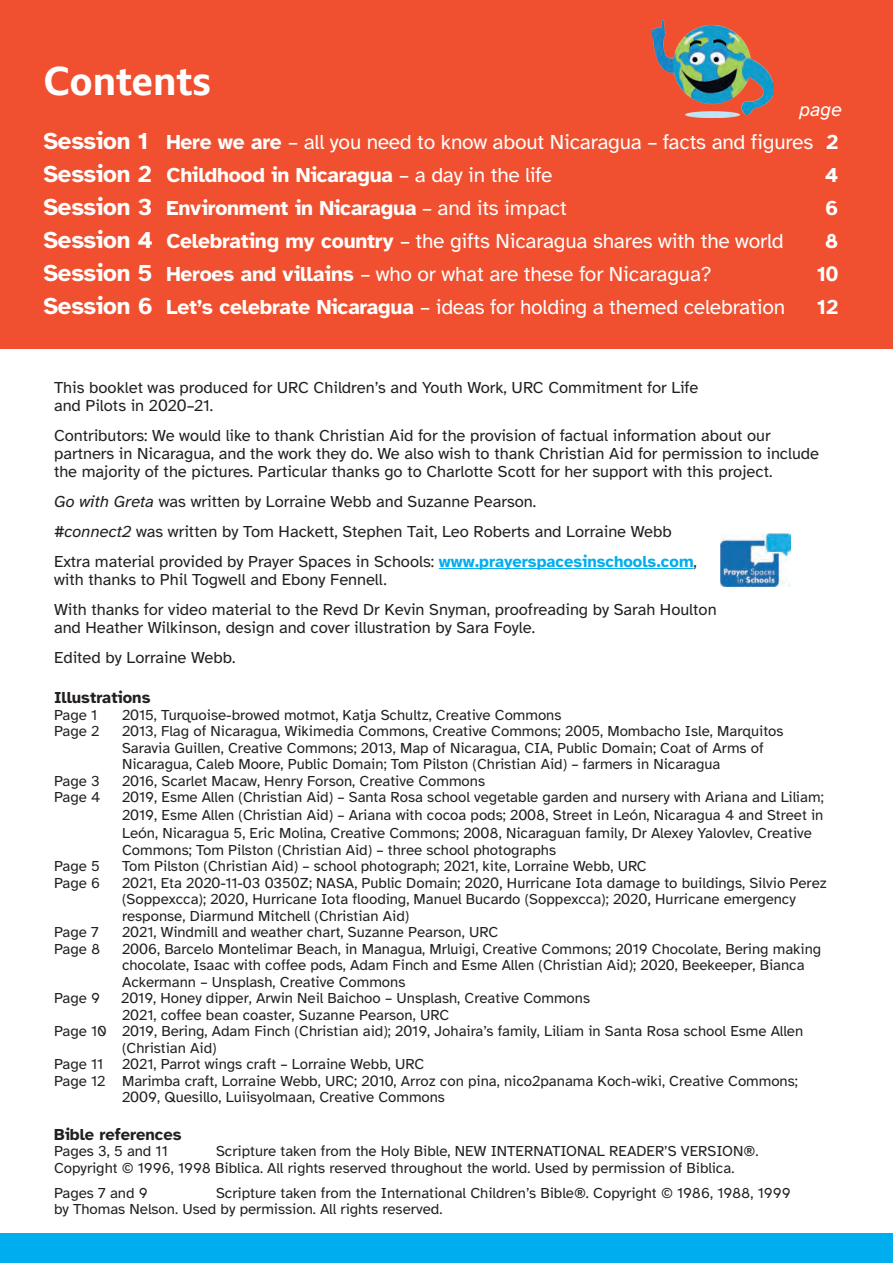
<style>
.page{position:relative;width:893px;height:1263px;background:#fff}
.page>*{position:absolute;margin:0;border:0;box-sizing:border-box;transform-origin:0 0}
.t1{font:700 39px "BBC Reith Sans";color:#fff}
.t2{font:21px/33px "Atkinson Hyperlegible";letter-spacing:-.01em;color:#fff}
.t3{font:700 21px "Atkinson Hyperlegible";letter-spacing:-.01em;color:#fff}
.t4{font:italic 19.5px "Atkinson Hyperlegible";color:#fff}
.t5{font:16.5px/18px "Atkinson Hyperlegible";color:#231f20}
.t6{font:700 16.5px "Atkinson Hyperlegible";color:#231f20}
.t7{font:15px/16.5px "Atkinson Hyperlegible";color:#231f20}
.s1{font-weight:700;font-size:24px}
.s2{font-weight:700}
.s3{font-size:24px}
.s4{font-weight:400}
.s5{font-family:"BBC Reith Sans";font-size:20.55px}
.s6{font-family:"BBC Reith Sans";font-size:16.2px}
.s7{font-style:italic}
.s8{font-weight:700;color:#00aeef}
.s9{font-family:"BBC Reith Sans";font-size:14.7px}
.s10{font-family:"BBC Reith Sans";font-size:13.5px}
</style>
<div class="page">
<div style="left:0;top:1233px;width:893px;height:30px;background:#00aeef"></div>
<div style="left:0;top:0;width:893px;height:349px;background:#f0502f"></div>
<hr style="left:439px;top:568px;width:255px;height:1px;background:#00aeef">
<img style="left:652px;top:19px;width:122px;height:98px">
<img style="left:720px;top:534px;width:71px;height:53px">
<h1 class="t1" style="left:43px;top:56px;width:169px">Contents</h1>
<h3 class="t4" style="left:800px;top:98px;width:44px">page</h3>
<h2 class="t2" style="left:43px;top:126px;width:796px"><span class="s1">Session 1</span> <span class="s2">Here we are</span> – all you need to know about Nicaragua – facts and figures <span class="s2">2<br></span><span class="s1">Session 2</span> <span class="s2">Childhood in Nicaragua</span> – a day in the life</h2>
<h2 class="t3" style="left:825px;top:163px;width:15px">4</h2>
<h2 class="t3" style="left:43px;top:196px;width:525px"><span class="s3">Session 3</span> Environment in Nicaragua <span class="s4">– and its impact</span></h2>
<h2 class="t3" style="left:825px;top:196px;width:15px">6</h2>
<h2 class="t2" style="left:43px;top:225px;width:742px"><span class="s1">Session 4</span> <span class="s2">Celebrating my country</span> – the gifts Nicaragua shares with the world</h2>
<h2 class="t3" style="left:825px;top:229px;width:15px">8</h2>
<h2 class="t2" style="left:43px;top:258px;width:670px"><span class="s1">Session 5</span> <span class="s2">Heroes and villains</span> – who or what are these for Nicaragua?</h2>
<h2 class="t3" style="left:817px;top:262px;width:23px">1<span class="s5">0</span></h2>
<h2 class="t2" style="left:43px;top:291px;width:743px"><span class="s1">Session 6</span> <span class="s2">Let’s celebrate Nicaragua</span> – ideas for holding a themed celebration</h2>
<h2 class="t3" style="left:817px;top:295px;width:23px">12</h2>
<p class="t5" style="left:54px;top:378px;width:646px">This booklet was produced for URC Children’s and Youth Work, URC Commitment for Life and Pilots in 2<span class="s6">0</span>2<span class="s6">0</span>–21.</p>
<p class="t5" style="left:54px;top:426px;width:766px">Contributors: We would like to thank Christian Aid for the provision of factual information about our partners in Nicaragua, and the work they do. We also wish to thank Christian Aid for permission to include the majority of the pictures. Particular thanks go to Charlotte Scott for her support with this project.</p>
<p class="t5" style="left:54px;top:486px;width:644px;line-height:30px"><span class="s7">Go with Greta</span> was written by Lorraine Webb and Suzanne Pearson.<br><span class="s7">#connect2</span> was written by Tom Hackett, Stephen Tait, Leo Roberts and Lorraine Webb<br>Extra material provided by Prayer Spaces in Schools: <span class="s8">www.prayerspacesinschools.com</span>,</p>
<p class="t5" style="left:54px;top:564px;width:664px;line-height:30px">with thanks to Phil Togwell and Ebony Fennell.<br>With thanks for video material to the Revd Dr Kevin Snyman, proofreading by Sarah Houlton</p>
<p class="t5" style="left:54px;top:612px;width:483px;line-height:30.8px">and Heather Wilkinson, design and cover illustration by Sara Foyle.<br>Edited by Lorraine Webb.</p>
<p class="t6" style="left:54px;top:688px;width:98px">Illustrations</p>
<p class="t7" style="left:54px;top:707px;width:45px">Page 1</p>
<p class="t7" style="left:122px;top:707px;width:441px">2<span class="s9">0</span>15, Turquoise-browed motmot, Katja Schultz, Creative Commons</p>
<p class="t7" style="left:54px;top:723px;width:47px">Page 2</p>
<p class="t7" style="left:122px;top:723px;width:663px">2<span class="s9">0</span>13, Flag of Nicaragua, Wikimedia Commons, Creative Commons; 2<span class="s9">00</span>5, Mombacho Isle, Marquitos<br>Saravia Guillen, Creative Commons; 2<span class="s9">0</span>13, Map of Nicaragua, CIA, Public Domain; Coat of Arms of<br>Nicaragua, Caleb Moore, Public Domain; Tom Pilston (Christian Aid) – farmers in Nicaragua</p>
<p class="t7" style="left:54px;top:773px;width:47px">Page 3</p>
<p class="t7" style="left:122px;top:773px;width:365px">2<span class="s9">0</span>16, Scarlet Macaw, Henry Forson, Creative Commons</p>
<p class="t7" style="left:54px;top:789px;width:48px">Page 4</p>
<p class="t7" style="left:122px;top:788px;width:703px;line-height:18px;text-align:justify">2<span class="s9">0</span>19, Esme Allen (Christian Aid) – Santa Rosa school vegetable garden and nursery with Ariana and Liliam; 2<span class="s9">0</span>19, Esme Allen (Christian Aid) – Ariana with cocoa pods; 2<span class="s9">00</span>8, Street in Le<span class="s10">Ó</span>n, Nicaragua 4 and Street in Le<span class="s10">Ó</span>n, Nicaragua 5, Eric Molina, Creative Commons; 2<span class="s9">00</span>8, Nicaraguan family, Dr Alexey Yalovlev, Creative</p>
<p class="t7" style="left:122px;top:842px;width:436px">Commons; Tom Pilston (Christian Aid) – three school photographs</p>
<p class="t7" style="left:54px;top:858px;width:47px">Page 5</p>
<p class="t7" style="left:122px;top:858px;width:526px">Tom Pilston (Christian Aid) – school photograph; 2<span class="s9">0</span>21, kite, Lorraine Webb, URC</p>
<p class="t7" style="left:54px;top:875px;width:48px">Page 6</p>
<p class="t7" style="left:122px;top:875px;width:706px">2<span class="s9">0</span>21, Eta 2<span class="s9">0</span>2<span class="s9">0</span>-11-<span class="s9">0</span>3 <span class="s9">0</span>35<span class="s9">0</span>Z; NASA, Public Domain; 2<span class="s9">0</span>2<span class="s9">0,</span> Hurricane Iota damage to buildings, Silvio Perez (Soppexcca); 2<span class="s9">0</span>2<span class="s9">0,</span> Hurricane Iota flooding, Manuel Bucardo (Soppexcca); 2<span class="s9">0</span>2<span class="s9">0,</span> Hurricane emergency response, Diarmund Mitchell (Christian Aid)</p>
<p class="t7" style="left:54px;top:924px;width:46px">Page 7</p>
<p class="t7" style="left:122px;top:924px;width:378px">2<span class="s9">0</span>21, Windmill and weather chart, Suzanne Pearson, URC</p>
<p class="t7" style="left:54px;top:941px;width:48px">Page 8</p>
<p class="t7" style="left:122px;top:941px;width:701px">2<span class="s9">00</span>6, Barcelo Montelimar Beach, in Managua, Mrluigi, Creative Commons; 2<span class="s9">0</span>19 Chocolate, Bering making chocolate, Isaac with coffee pods, Adam Finch and Esme Allen (Christian Aid); 2<span class="s9">0</span>2<span class="s9">0</span>, Beekeeper, Bianca<br>Ackermann – Unsplash, Creative Commons</p>
<p class="t7" style="left:54px;top:990px;width:48px">Page 9</p>
<p class="t7" style="left:121px;top:990px;width:470px">2<span class="s9">0</span>19, Honey dipper, Arwin Neil Baichoo – Unsplash, Creative Commons</p>
<p class="t7" style="left:122px;top:1007px;width:329px">2<span class="s9">0</span>21, coffee bean coaster, Suzanne Pearson, URC</p>
<p class="t7" style="left:54px;top:1023px;width:751px">Page 10 2<span class="s9">0</span>19, Bering, Adam Finch (Christian aid); 2<span class="s9">0</span>19, Johaira’s family, Liliam in Santa Rosa school Esme Allen</p>
<p class="t7" style="left:122px;top:1040px;width:96px">(Christian Aid)</p>
<p class="t7" style="left:54px;top:1056px;width:51px">Page 11</p>
<p class="t7" style="left:122px;top:1056px;width:304px">2<span class="s9">0</span>21, Parrot wings craft – Lorraine Webb, URC</p>
<p class="t7" style="left:54px;top:1073px;width:745px">Page 12 Marimba craft, Lorraine Webb, URC; 2<span class="s9">0</span>1<span class="s9">0</span>, Arroz con pina, nico2panama Koch-wiki, Creative Commons;</p>
<p class="t7" style="left:122px;top:1089px;width:324px">2<span class="s9">00</span>9, Quesillo, Luiisyolmaan, Creative Commons</p>
<p class="t6" style="left:54px;top:1125px;width:129px">Bible references</p>
<p class="t7" style="left:54px;top:1143px;width:115px">Pages 3, 5 and 11</p>
<p class="t7" style="left:54px;top:1143px;width:706px;text-indent:162px">Scripture taken from the Holy Bible, NEW INTERNATIONAL READER’S VERSION®.<br>Copyright © 1996, 1998 Biblica. All rights reserved throughout the world. Used by permission of Biblica.</p>
<p class="t7" style="left:54px;top:1185px;width:95px">Pages 7 and 9</p>
<p class="t7" style="left:54px;top:1185px;width:738px;text-indent:162px">Scripture taken from the International Children’s Bible®. Copyright © 1986, 1988, 1999 by Thomas Nelson. Used by permission. All rights reserved.</p>
</div>
